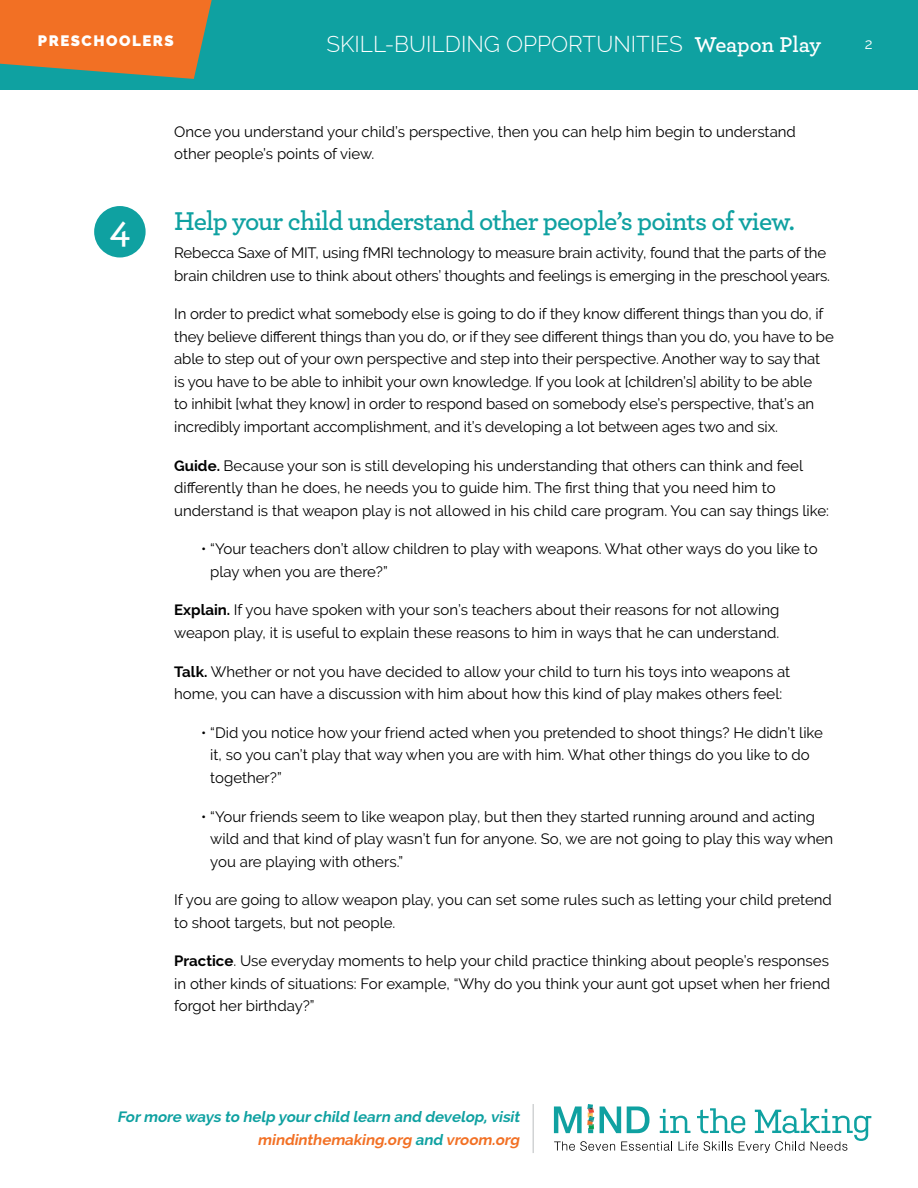
<style>
.page{position:relative;width:918px;height:1188px;background:#fff}
.page>*{position:absolute;margin:0;border:0;box-sizing:border-box;transform-origin:0 0}
.t1{font:600 39px "Archer Pro";color:#fff}
.t2{font:600 27px "Archer Pro";letter-spacing:-.03em;color:#0fa1a1}
.t3{font:300 22.5px "Raleway";color:#fff}
.t4{font:15px/22.5px "Raleway";color:#000}
.t5{font:italic 700 15px/22.5px "Raleway";color:#0fa1a1;text-align:right}
.t6{font:900 15px "Raleway";letter-spacing:.1em;color:#fff}
.t7{font:15px "Raleway";color:#fff}
.s1{font-family:"Archer Pro";font-weight:600}
.s2{font-weight:700}
.s3{color:#f27024}
</style>
<div class="page">
<div style="left:0;top:0;width:918px;height:90px;background:#0fa1a1"></div>
<svg style="left:0;top:0;width:212px;height:79px;background:#d57633"></svg>
<svg style="left:554px;top:1104px;width:317px;height:49px"></svg>
<hr style="left:532px;top:1104px;width:2px;height:49px;background:#d1d3d4">
<div style="left:94px;top:206px;width:52px;height:51px;background:#0fa1a1;border-radius:50%"></div>
<p class="t6" style="left:38px;top:32px;width:137px">PRESCHOOLERS</p>
<h3 class="t3" style="left:326px;top:30px;width:496px">SKILL-BUILDING OPPORTUNITIES <span class="s1">Weapon Play</span></h3>
<p class="t7" style="left:865px;top:35px;width:9px">2</p>
<h1 class="t1" style="left:109px;top:200px;width:22px">4</h1>
<p class="t4" style="left:174px;top:120px;width:623px">Once you understand your child’s perspective, then you can help him begin to understand other people’s points of view.</p>
<h2 class="t2" style="left:174px;top:201px;width:622px">Help your child understand other people’s points of view.</h2>
<p class="t4" style="left:174px;top:242px;width:657px">Rebecca Saxe of MIT, using fMRI technology to measure brain activity, found that the parts of the brain children use to think about others’ thoughts and feelings is emerging in the preschool years.</p>
<p class="t4" style="left:174px;top:303px;width:661px">In order to predict what somebody else is going to do if they know different things than you do, if they believe different things than you do, or if they see different things than you do, you have to be able to step out of your own perspective and step into their perspective. Another way to say that is you have to be able to inhibit your own knowledge. If you look at [children’s] ability to be able<br>to inhibit [what they know] in order to respond based on somebody else’s perspective, that’s an incredibly important accomplishment, and it’s developing a lot between ages two and six.</p>
<p class="t4" style="left:174px;top:454px;width:656px"><span class="s2">Guide.</span> Because your son is still developing his understanding that others can think and feel differently than he does, he needs you to guide him. The first thing that you need him to understand is that weapon play is not allowed in his child care program. You can say things like:</p>
<p class="t4" style="left:210px;top:538px;width:609px;text-indent:-9px">• “Your teachers don’t allow children to play with weapons. What other ways do you like to play when you are there?”</p>
<p class="t4" style="left:174px;top:599px;width:607px"><span class="s2">Explain.</span> If you have spoken with your son’s teachers about their reasons for not allowing weapon play, it is useful to explain these reasons to him in ways that he can understand.</p>
<p class="t4" style="left:174px;top:660px;width:618px"><span class="s2">Talk.</span> Whether or not you have decided to allow your child to turn his toys into weapons at home, you can have a discussion with him about how this kind of play makes others feel:</p>
<p class="t4" style="left:210px;top:721px;width:614px;text-indent:-9px">• “Did you notice how your friend acted when you pretended to shoot things? He didn’t like it, so you can’t play that way when you are with him. What other things do you like to do together?”</p>
<p class="t4" style="left:210px;top:805px;width:625px;text-indent:-9px">• “Your friends seem to like weapon play, but then they started running around and acting wild and that kind of play wasn’t fun for anyone. So, we are not going to play this way when you are playing with others.”</p>
<p class="t4" style="left:174px;top:889px;width:659px">If you are going to allow weapon play, you can set some rules such as letting your child pretend to shoot targets, but not people.</p>
<p class="t4" style="left:174px;top:950px;width:657px;text-align:justify"><span class="s2">Practice</span>. Use everyday moments to help your child practice thinking about people’s responses in other kinds of situations: For example, “Why do you think your aunt got upset when her friend forgot her birthday?”</p>
<p class="t5" style="left:117px;top:1106px;width:407px">Formore ways to help yourchild learn and develop,visit <span class="s3">mindinthemaking.org</span> and <span class="s3">vroom.org</span></p>
</div>
